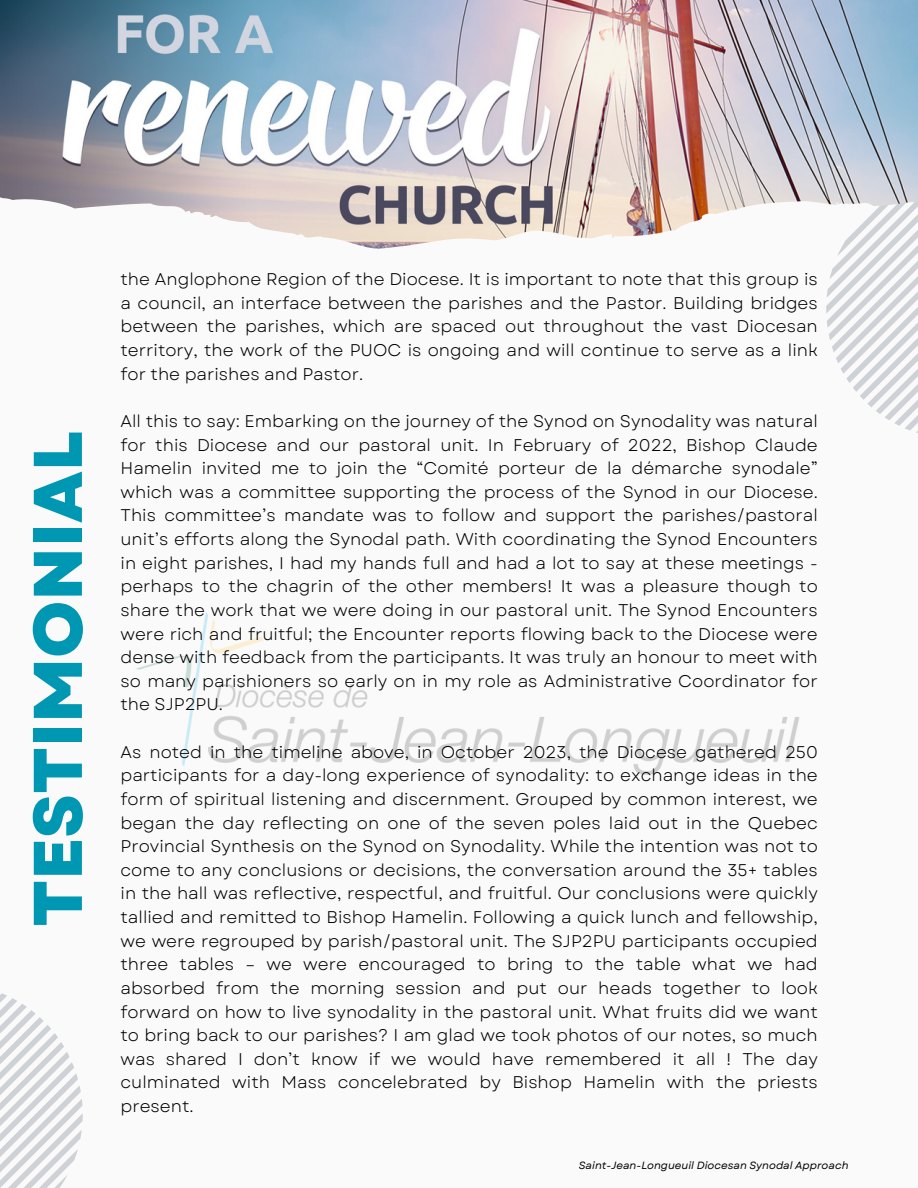
<style>
.page{position:relative;width:918px;height:1188px;background:#fafafa}
.page>*{position:absolute;margin:0;border:0;box-sizing:border-box;transform-origin:0 0}
.t1{font:800 68.7px "Garet";color:#0097b2}
.t2{font:16.95px/23.7px "Garet";color:#000;text-align:justify}
.t3{font:italic 10.5px "Garet";color:#000}
</style>
<div class="page">
<svg style="left:826px;top:249px;width:92px;height:184px"></svg>
<svg style="left:0;top:993px;width:83px;height:195px"></svg>
<img style="left:136px;top:612px;width:664px;height:163px">
<img style="left:0;top:0;width:918px;height:249px">
<p class="t1" style="left:8px;top:927px;width:498px;rotate:-90deg">TESTIMONIAL</p>
<h2 class="t2" style="left:121px;top:267px;width:699px">the Anglophone Region of the Diocese. It is important to note that this group is a council, an interface between the parishes and the Pastor. Building bridges between the parishes, which are spaced out throughout the vast Diocesan territory, the work of the PUOC is ongoing and will continue to serve as a link for the parishes and Pastor.</h2>
<h2 class="t2" style="left:121px;top:409px;width:699px">All this to say: Embarking on the journey of the Synod on Synodality was natural for this Diocese and our pastoral unit. In February of 2022, Bishop Claude Hamelin invited me to join the “Comité porteur de la démarche synodale” which was a committee supporting the process of the Synod in our Diocese.<br>This committee’s mandate was to follow and support the parishes/pastoral unit’s efforts along the Synodal path. With coordinating the Synod Encounters in eight parishes, I had my hands full and had a lot to say at these meetings - perhaps to the chagrin of the other members! It was a pleasure though to share the work that we were doing in our pastoral unit. The Synod Encounters were rich and fruitful; the Encounter reports flowing back to the Diocese were dense with feedback from the participants. It was truly an honour to meet with so many parishioners so early on in my role as Administrative Coordinator for the SJP2PU.</h2>
<h2 class="t2" style="left:121px;top:740px;width:699px">As noted in the timeline above, in October 2023, the Diocese gathered 250 participants for a day-long experience of synodality: to exchange ideas in the form of spiritual listening and discernment. Grouped by common interest, we began the day reflecting on one of the seven poles laid out in the Quebec Provincial Synthesis on the Synod on Synodality. While the intention was not to come to any conclusions or decisions, the conversation around the 35+ tables in the hall was reflective, respectful, and fruitful. Our conclusions were quickly tallied and remitted to Bishop Hamelin. Following a quick lunch and fellowship, we were regrouped by parish/pastoral unit. The SJP2PU participants occupied three tables – we were encouraged to bring to the table what we had absorbed from the morning session and put our heads together to look forward on how to live synodality in the pastoral unit. What fruits did we want to bring back to our parishes? I am glad we took photos of our notes, so much was shared I don’t know if we would have remembered it all ! The day culminated with Mass concelebrated by Bishop Hamelin with the priests present.</h2>
<h1 class="t3" style="left:579px;top:1158px;width:271px">Saint-Jean-Longueuil Diocesan Synodal Approach</h1>
</div>
